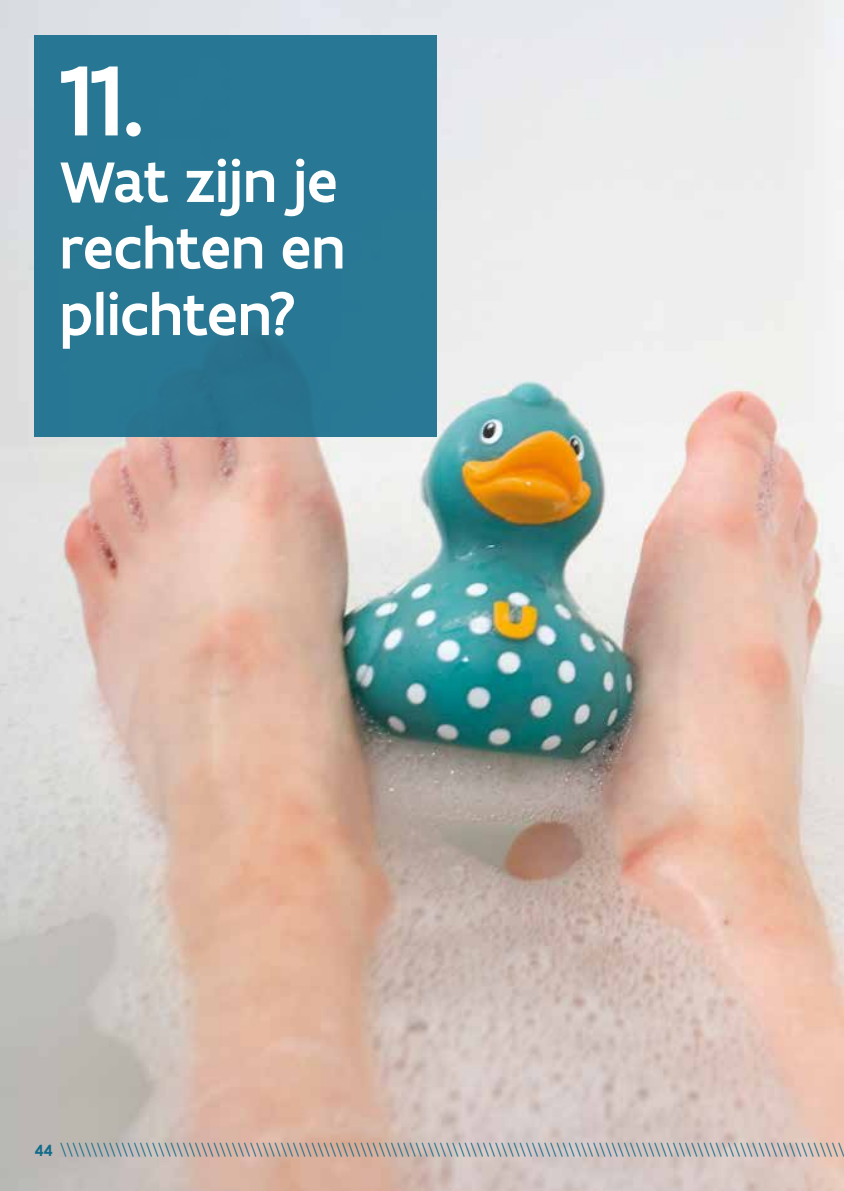
<style>
.page{position:relative;width:844px;height:1191px;background:#fff}
.page>*{position:absolute;margin:0;border:0;box-sizing:border-box;transform-origin:0 0}
.t1{font:500 107.1px "Flanders Art Sans";color:#fff}
.t2{font:500 61.25px/66.5px "Flanders Art Sans";letter-spacing:-.01em;color:#fff}
.t3{font:300 17.5px "Flanders Art Sans";color:#136b8b}
.s1{font-weight:500}
</style>
<div class="page">
<img style="left:0;top:0;width:843px;height:1191px">
<div style="left:35px;top:35px;width:402px;height:402px;background:#287794"></div>
<h1 class="t1" style="left:60px;top:33px;width:87px">11.</h1>
<h1 class="t2" style="left:60px;top:149px;width:287px">Wat zijn je rechten en plichten?</h1>
<p class="t3" style="left:35px;top:1138px;width:811px"><span class="s1">44</span> \\\\\\\\\\\\\\\\\\\\\\\\\\\\\\\\\\\\\\\\\\\\\\\\\\\\\\\\\\\\\\\\\\\\\\\\\\\\\\\\\\\\\\\\\\\\\\\\\\\\\\\\\\\\\\\\\\\\\\\\\\\\\\\\</p>
</div>
